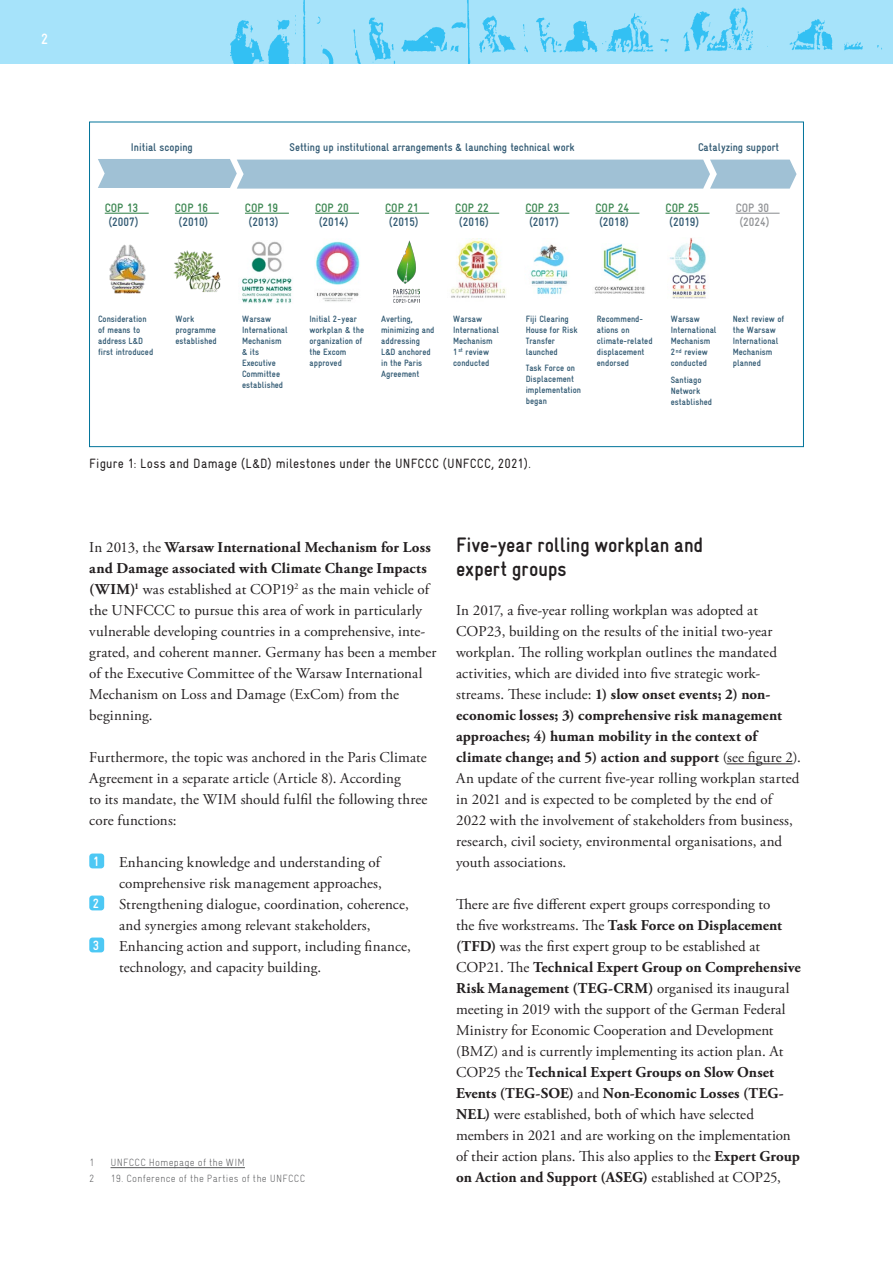
<style>
.page{position:relative;width:893px;height:1263px;background:#fff}
.page>*{position:absolute;margin:0;border:0;box-sizing:border-box;transform-origin:0 0}
.Subline_14{font:700 condensed 21px/24px "Gravur";letter-spacing:-.005em;color:#231f20}
.Fließtext{font:15px/21px "Adobe Garamond Pro";letter-spacing:.005em;color:#231f20}
.Box_Gravur{font:700 condensed 15px "Gravur";color:#fff}
.Figure{font:condensed 13.5px "Gravur";letter-spacing:.015em;color:#231f20}
.Box_Gravur-2{font:700 condensed 13.5px "Gravur";color:#fff}
.t1{font:700 condensed 12.3px/14.7px "Gravur";color:#335b74}
.t2{font:700 condensed 12.3px/14.7px "Gravur";color:#939598}
.t3{font:700 condensed 11.25px "Gravur";color:#335b74}
.Fußnote{font:300 condensed 10.5px "Gravur";letter-spacing:.025em;color:#57585a}
.t4{font:700 condensed 9.15px/10.9px "Gravur";color:#335b74}
.s1{color:#3e8853}
.s2{font-weight:700}
</style>
<div class="page">
<div style="left:0;top:0;width:893px;height:63px;background:#a6e3fa"></div>
<img style="left:230px;top:0;width:652px;height:63px">
<hr style="left:727px;top:764px;width:66px;height:1px;background:#231f20">
<div style="left:89px;top:853px;width:15px;height:15px;background:#4dc8f4;border-radius:3px"></div>
<div style="left:89px;top:895px;width:15px;height:15px;background:#4dc8f4;border-radius:3px"></div>
<div style="left:89px;top:937px;width:15px;height:15px;background:#4dc8f4;border-radius:3px"></div>
<hr style="left:111px;top:1167px;width:134px;height:1px;background:#57585a">
<svg style="left:105px;top:213px;width:44px;height:1px"></svg>
<svg style="left:175px;top:213px;width:44px;height:1px"></svg>
<svg style="left:245px;top:213px;width:44px;height:1px"></svg>
<svg style="left:315px;top:213px;width:44px;height:1px"></svg>
<svg style="left:385px;top:213px;width:44px;height:1px"></svg>
<svg style="left:455px;top:213px;width:44px;height:1px"></svg>
<svg style="left:525px;top:213px;width:44px;height:1px"></svg>
<svg style="left:595px;top:213px;width:44px;height:1px"></svg>
<svg style="left:665px;top:213px;width:44px;height:1px"></svg>
<svg style="left:736px;top:213px;width:44px;height:1px"></svg>
<img style="left:173px;top:250px;width:48px;height:42px">
<img style="left:394px;top:240px;width:26px;height:62px">
<img style="left:530px;top:244px;width:38px;height:51px">
<img style="left:316px;top:241px;width:44px;height:61px">
<img style="left:242px;top:241px;width:50px;height:62px">
<img style="left:450px;top:239px;width:56px;height:59px">
<img style="left:594px;top:244px;width:51px;height:49px">
<img style="left:669px;top:238px;width:38px;height:61px">
<img style="left:109px;top:244px;width:37px;height:50px">
<svg style="left:98px;top:159px;width:699px;height:30px;background:#a5c4d7"></svg>
<p class="Box_Gravur" style="left:41px;top:30px;width:8px">2</p>
<p class="t3" style="left:131px;top:141px;width:63px">Initial scoping</p>
<p class="t3" style="left:290px;top:141px;width:287px">Setting up institutional arrangements &amp; launching technical work</p>
<p class="t3" style="left:698px;top:141px;width:83px">Catalyzing support</p>
<p class="t1" style="left:105px;top:200px;width:35px"><span class="s1">COP 13 </span>(2007)</p>
<p class="t1" style="left:175px;top:200px;width:35px"><span class="s1">COP 16 </span>(2010)</p>
<p class="t1" style="left:245px;top:200px;width:35px"><span class="s1">COP 19 </span>(2013)</p>
<p class="t1" style="left:315px;top:200px;width:35px"><span class="s1">COP 20 </span>(2014)</p>
<p class="t1" style="left:385px;top:200px;width:35px"><span class="s1">COP 21 </span>(2015)</p>
<p class="t1" style="left:455px;top:200px;width:35px"><span class="s1">COP 22 </span>(2016)</p>
<p class="t1" style="left:525px;top:200px;width:35px"><span class="s1">COP 23 </span>(2017)</p>
<p class="t1" style="left:595px;top:200px;width:35px"><span class="s1">COP 24 </span>(2018)</p>
<p class="t1" style="left:666px;top:200px;width:35px"><span class="s1">COP 25 </span>(2019)</p>
<p class="t2" style="left:736px;top:200px;width:35px">COP 30 (2024)</p>
<p class="t4" style="left:98px;top:314px;width:57px">Consideration of means to address L&amp;D first introduced</p>
<p class="t4" style="left:242px;top:313px;width:47px">Warsaw<br>International<br>Mechanism &amp; its<br>Executive<br>Committee established</p>
<p class="t4" style="left:309px;top:314px;width:56px">Initial 2-year workplan &amp; the organization of the Excom approved</p>
<p class="t4" style="left:671px;top:314px;width:47px">Warsaw<br>International<br>Mechanism<br>2<sup>nd</sup> review conducted</p>
<p class="t4" style="left:453px;top:314px;width:47px">Warsaw<br>International<br>Mechanism<br>1 <sup>st</sup> review conducted</p>
<p class="t4" style="left:526px;top:313px;width:53px">Fiji Clearing<br>House for Risk<br>Transfer launched</p>
<p class="t4" style="left:526px;top:363px;width:57px">Task Force on<br>Displacement implementation began</p>
<p class="t4" style="left:175px;top:314px;width:43px">Work programme established</p>
<p class="t4" style="left:597px;top:314px;width:57px">Recommend&shy;ations on climate-related displacement endorsed</p>
<p class="t4" style="left:381px;top:314px;width:55px">Averting, minimizing and addressing<br>L&amp;D anchored in the Paris<br>Agreement</p>
<p class="t4" style="left:671px;top:374px;width:43px">Santiago<br>Network established</p>
<p class="t4" style="left:733px;top:313px;width:53px">Next review of the Warsaw<br>International<br>Mechanism planned</p>
<p class="Figure" style="left:89px;top:456px;width:443px">Figure 1: Loss and Damage (L&amp;D) milestones under the UNFCCC (UNFCCC, 2021).</p>
<p class="Fließtext" style="left:89px;top:537px;width:349px">In 2013, the <span class="s2">Warsaw International Mechanism for Loss and Damage associated with Climate Change Impacts (WIM)</span><sup>1</sup> was established at COP19<sup>2</sup> as the main vehicle of the UNFCCC to pursue this area of work in particularly vulnerable developing countries in a comprehensive, inte&shy;grated, and coherent manner. Germany has been a member of the Executive Committee of the Warsaw International Mechanism on Loss and Damage (ExCom) from the beginning.</p>
<p class="Fließtext" style="left:89px;top:747px;width:340px">Furthermore, the topic was anchored in the Paris Climate Agreement in a separate article (Article 8). According<br>to its mandate, the WIM should fulfil the following three core functions:</p>
<p class="Box_Gravur-2" style="left:93px;top:854px;width:7px">1</p>
<p class="Fließtext" style="left:119px;top:852px;width:264px">Enhancing knowledge and understanding of comprehensive risk management approaches,</p>
<p class="Box_Gravur-2" style="left:93px;top:896px;width:8px">2</p>
<p class="Fließtext" style="left:119px;top:894px;width:291px">Strengthening dialogue, coordination, coherence, and synergies among relevant stakeholders,</p>
<p class="Box_Gravur-2" style="left:93px;top:938px;width:8px">3</p>
<p class="Fließtext" style="left:119px;top:936px;width:293px">Enhancing action and support, including finance, technology, and capacity building.</p>
<p class="Fußnote" style="left:89px;top:1156px;width:7px">1</p>
<p class="Fußnote" style="left:111px;top:1156px;width:136px">UNFCCC Homepage of the WIM</p>
<p class="Fußnote" style="left:89px;top:1172px;width:7px">2</p>
<p class="Fußnote" style="left:111px;top:1172px;width:196px">19. Conference of the Parties of the UNFCCC</p>
<p class="Subline_14" style="left:456px;top:533px;width:249px">Five-year rolling workplan and expert groups</p>
<p class="Fließtext" style="left:456px;top:600px;width:346px">In 2017, a five-year rolling workplan was adopted at COP23, building on the results of the initial two-year workplan. The rolling workplan outlines the mandated activities, which are divided into five strategic work&shy;streams. These include: <span class="s2">1) slow onset events; 2) non&shy;economic losses; 3) comprehensive risk management approaches; 4) human mobility in the context of climate change; and 5) action and support</span> (see figure 2).<br>An update of the current five-year rolling workplan started in 2021 and is expected to be completed by the end of 2022 with the involvement of stakeholders from business, research, civil society, environmental organisations, and youth associations.</p>
<p class="Fließtext" style="left:456px;top:894px;width:346px">There are five different expert groups corresponding to<br>the five workstreams. The <span class="s2">Task Force on Displacement (TFD)</span> was the first expert group to be established at COP21. The <span class="s2">Technical Expert Group on Comprehensive Risk Management (TEG-CRM)</span> organised its inaugural meeting in 2019 with the support of the German Federal Ministry for Economic Cooperation and Development (BMZ) and is currently implementing its action plan. At COP25 the <span class="s2">Technical Expert Groups on Slow Onset Events (TEG-SOE)</span> and <span class="s2">Non-Economic Losses (TEG-NEL)</span> were established, both of which have selected members in 2021 and are working on the implementation of their action plans. This also applies to the <span class="s2">Expert Group on Action and Support (ASEG)</span> established at COP25,</p>
</div>
